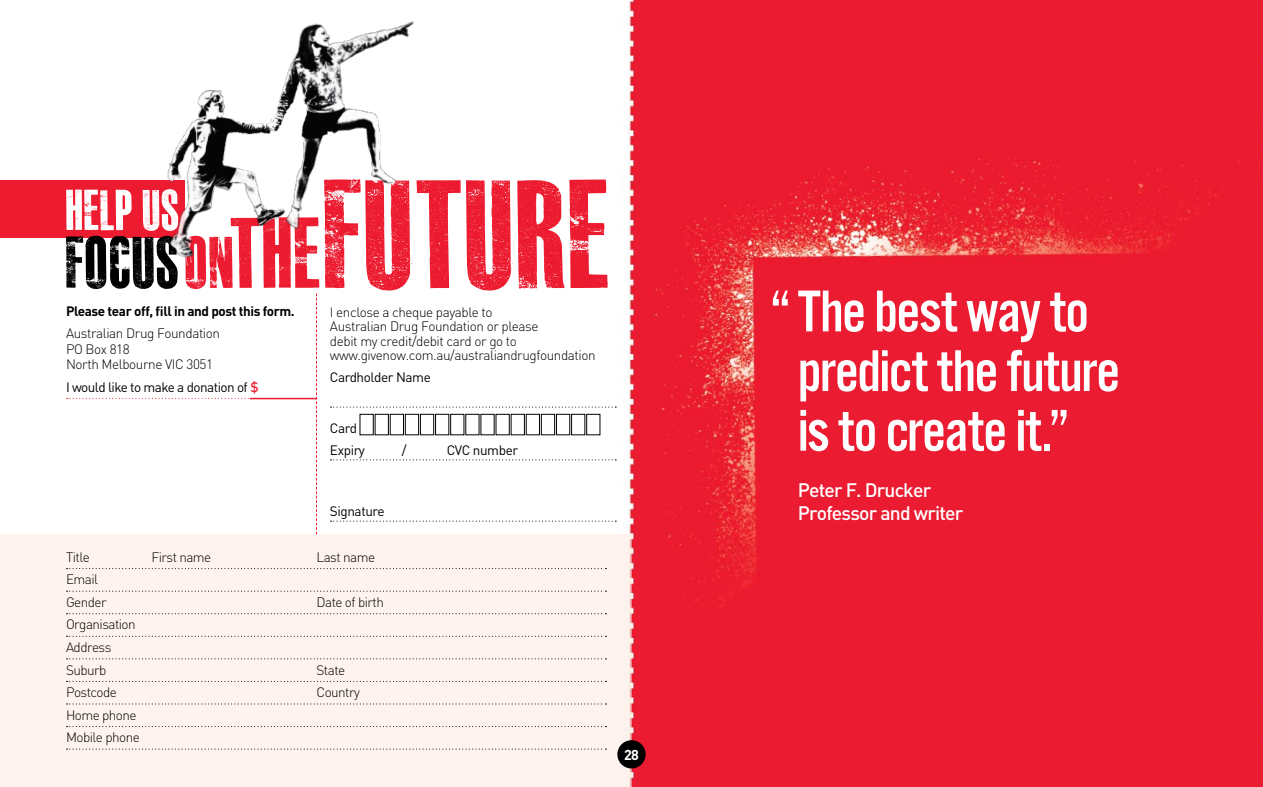
<style>
.page{position:relative;width:1263px;height:787px;background:#fff}
.page>*{position:absolute;margin:0;border:0;box-sizing:border-box;transform-origin:0 0}
.t1{font:152.1px "MASTERPLANCOMPLETE";letter-spacing:-.01em;color:#ed1b2f}
.t2{font:61.05px/59.7px "Alternate Got No 3 D";letter-spacing:-.025em;color:#fff;text-align:center}
.t3{font:56.55px "MASTERPLANCOMPLETE";letter-spacing:-.01em;color:#fff}
.t4{font:500 19.35px/23.1px "DIN";letter-spacing:-.04em;color:#fff}
.t5{font:700 14.25px "DIN";color:#fff}
.t6{font:300 13.5px/22.5px "DIN";letter-spacing:-.03em;color:#000}
.t7{font:13.5px/22px "DIN";letter-spacing:-.03em;color:#000}
.t8{font:700 13.5px "DIN";letter-spacing:-.03em;color:#000}
.s1{font-size:71.85px;color:#000}
.s2{font-size:71.85px}
.s3{font-size:98.85px}
.s4{font-weight:500;color:#ed1b2f}
</style>
<div class="page">
<img style="left:0;top:0;width:1262px;height:787px">
<img style="left:1262px;top:0;width:1px;height:787px">
<div style="left:0;top:534px;width:631px;height:253px;background:#fef3ee"></div>
<div style="left:0;top:181px;width:184px;height:57px;background:#ed1b2f"></div>
<div style="left:617px;top:740px;width:29px;height:28px;background:#000;border-radius:50%"></div>
<svg style="left:330px;top:406px;width:286px;height:1px"></svg>
<svg style="left:330px;top:459px;width:286px;height:1px"></svg>
<svg style="left:330px;top:520px;width:286px;height:1px"></svg>
<div style="left:360px;top:414px;width:13px;height:21px;background:#fff"></div>
<div style="left:360px;top:414px;width:14px;height:21px;border:1px solid #000"></div>
<div style="left:375px;top:414px;width:13px;height:21px;background:#fff"></div>
<div style="left:375px;top:414px;width:14px;height:21px;border:1px solid #000"></div>
<div style="left:390px;top:414px;width:13px;height:21px;background:#fff"></div>
<div style="left:390px;top:414px;width:14px;height:21px;border:1px solid #000"></div>
<div style="left:405px;top:414px;width:14px;height:21px;background:#fff"></div>
<div style="left:405px;top:414px;width:14px;height:21px;border:1px solid #000"></div>
<div style="left:420px;top:414px;width:14px;height:21px;background:#fff"></div>
<div style="left:420px;top:414px;width:14px;height:21px;border:1px solid #000"></div>
<div style="left:436px;top:414px;width:13px;height:21px;background:#fff"></div>
<div style="left:435px;top:414px;width:14px;height:21px;border:1px solid #000"></div>
<div style="left:451px;top:414px;width:13px;height:21px;background:#fff"></div>
<div style="left:450px;top:414px;width:14px;height:21px;border:1px solid #000"></div>
<div style="left:466px;top:414px;width:13px;height:21px;background:#fff"></div>
<div style="left:481px;top:414px;width:13px;height:21px;background:#fff"></div>
<div style="left:496px;top:414px;width:13px;height:21px;background:#fff"></div>
<div style="left:496px;top:414px;width:14px;height:21px;border:1px solid #000"></div>
<div style="left:511px;top:414px;width:13px;height:21px;background:#fff"></div>
<div style="left:511px;top:414px;width:14px;height:21px;border:1px solid #000"></div>
<div style="left:526px;top:414px;width:13px;height:21px;background:#fff"></div>
<div style="left:526px;top:414px;width:14px;height:21px;border:1px solid #000"></div>
<div style="left:541px;top:414px;width:14px;height:21px;background:#fff"></div>
<div style="left:541px;top:414px;width:14px;height:21px;border:1px solid #000"></div>
<div style="left:556px;top:414px;width:14px;height:21px;background:#fff"></div>
<div style="left:556px;top:414px;width:14px;height:21px;border:1px solid #000"></div>
<div style="left:572px;top:414px;width:13px;height:21px;background:#fff"></div>
<div style="left:571px;top:414px;width:14px;height:21px;border:1px solid #000"></div>
<div style="left:587px;top:414px;width:13px;height:21px;background:#fff"></div>
<div style="left:586px;top:414px;width:14px;height:21px;border:1px solid #000"></div>
<img style="left:44px;top:0;width:476px;height:290px">
<img style="left:169px;top:223px;width:29px;height:42px">
<img style="left:285px;top:72px;width:30px;height:42px">
<svg style="left:67px;top:293px;width:250px;height:241px"></svg>
<hr style="left:250px;top:398px;width:66px;height:1px;background:#ed1b2f">
<svg style="left:67px;top:568px;width:539px;height:1px"></svg>
<svg style="left:67px;top:590px;width:539px;height:1px"></svg>
<svg style="left:67px;top:613px;width:539px;height:1px"></svg>
<svg style="left:67px;top:635px;width:539px;height:2px"></svg>
<svg style="left:67px;top:658px;width:539px;height:1px"></svg>
<svg style="left:67px;top:681px;width:539px;height:1px"></svg>
<svg style="left:67px;top:703px;width:539px;height:1px"></svg>
<svg style="left:67px;top:726px;width:539px;height:1px"></svg>
<svg style="left:67px;top:748px;width:539px;height:1px"></svg>
<h1 class="t1" style="left:66px;top:159px;width:548px"><span class="s1">FOCUS</span> <span class="s2">ON</span><span class="s3">THE</span>FUTURE</h1>
<h3 class="t3" style="left:66px;top:182px;width:116px">HELP US</h3>
<p class="t8" style="left:66px;top:302px;width:230px">Please tear off, fill in and post this form.</p>
<p class="t6" style="left:66px;top:325px;width:156px;line-height:15.8px">Australian Drug Foundation<br>PO Box 818<br>North Melbourne VIC 3051</p>
<p class="t7" style="left:66px;top:375px;width:194px">I would like to make a donation of <span class="s4">$</span></p>
<p class="t6" style="left:330px;top:305px;width:267px;line-height:14.4px">I enclose a cheque payable to<br>Australian Drug Foundation or please<br>debit my credit/debit card or go to www.givenow.com.au/australiandrugfoundation</p>
<p class="t7" style="left:330px;top:366px;width:102px">Cardholder Name</p>
<p class="t7" style="left:330px;top:417px;width:37px">Card<br>Expiry</p>
<p class="t7" style="left:402px;top:439px;width:6px">/</p>
<p class="t7" style="left:447px;top:439px;width:73px">CVC number</p>
<p class="t7" style="left:330px;top:500px;width:56px">Signature</p>
<p class="t6" style="left:66px;top:545px;width:25px">Title</p>
<p class="t6" style="left:152px;top:545px;width:61px">First name</p>
<p class="t6" style="left:317px;top:545px;width:60px">Last name</p>
<p class="t6" style="left:66px;top:568px;width:42px">Email<br>Gender</p>
<p class="t6" style="left:317px;top:590px;width:69px">Date of birth</p>
<p class="t6" style="left:66px;top:613px;width:71px">Organisation<br>Address<br>Suburb</p>
<p class="t6" style="left:317px;top:658px;width:30px">State</p>
<p class="t6" style="left:66px;top:681px;width:53px">Postcode</p>
<p class="t6" style="left:317px;top:681px;width:45px">Country</p>
<p class="t6" style="left:66px;top:703px;width:75px">Home phone<br>Mobile phone</p>
<p class="t5" style="left:624px;top:745px;width:16px">28</p>
<h2 class="t2" style="left:770px;top:283px;width:351px">“The best way to predict the future is to create it.”</h2>
<h3 class="t4" style="left:798px;top:477px;width:167px">Peter F. Drucker<br>Professor and writer</h3>
</div>
